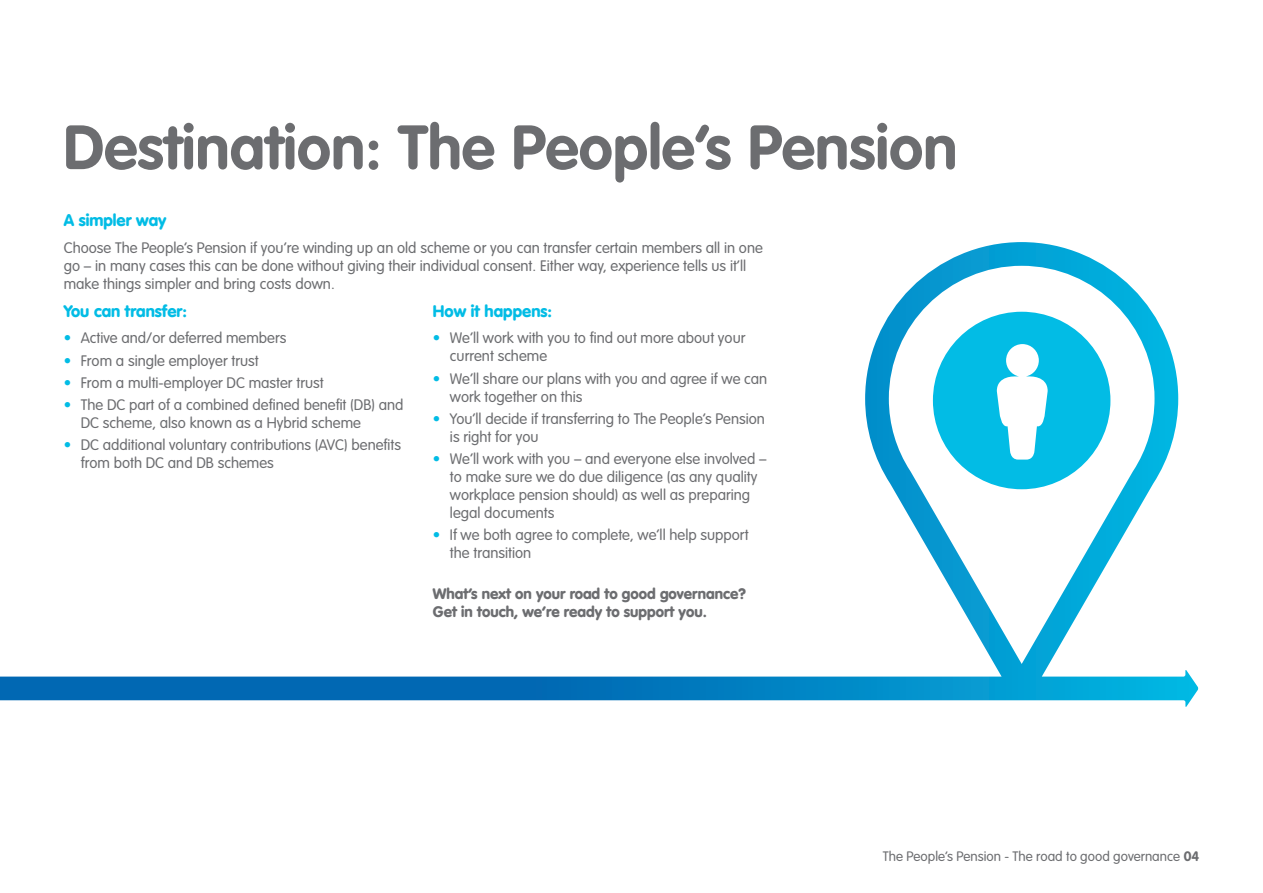
<style>
.page{position:relative;width:1263px;height:893px;background:#fff}
.page>*{position:absolute;margin:0;border:0;box-sizing:border-box;transform-origin:0 0}
._1__Headline{font:700 61.5px "VAG Rounded Std";color:#6c6d70}
._3__Subheading_2_-_1{font:900 16.5px "VAG Rounded Std";color:#02bce5}
._4__Body_Text_9_11{font:300 15px/18px "VAG Rounded Std";color:#6c6d70}
._4__Body_Text_9_11-2{font:900 15px/18px "VAG Rounded Std";color:#6c6d70}
._3__Subheading_2_-_1-2{font:300 13.5px "VAG Rounded Std";color:#6c6d70}
.s1{color:#02bce5}
.s2{font-weight:700}
</style>
<div class="page">
<hr style="left:0;top:255px;width:1263px;height:1px;background:#02bce5">
<hr style="left:1px;top:651px;width:1262px;height:1px;background:#02bce5">
<svg style="left:0;top:242px;width:1198px;height:465px"></svg>
<p class="_1__Headline" style="left:63px;top:111px;width:895px">Destination: The People’s Pension</p>
<p class="_3__Subheading_2_-_1" style="left:64px;top:211px;width:104px">A simpler way</p>
<p class="_4__Body_Text_9_11" style="left:64px;top:239px;width:700px">Choose The People’s Pension if you’re winding up an old scheme or you can transfer certain members all in one go – in many cases this can be done without giving their individual consent. Either way, experience tells us it’ll make things simpler and bring costs down.</p>
<p class="_3__Subheading_2_-_1" style="left:64px;top:301px;width:125px">You can transfer:</p>
<p class="_4__Body_Text_9_11" style="left:64px;top:330px;width:224px"><span class="s1">•</span> Active and/or deferred members</p>
<p class="_4__Body_Text_9_11" style="left:64px;top:352px;width:196px"><span class="s1">•</span> From a single employer trust</p>
<p class="_4__Body_Text_9_11" style="left:64px;top:374px;width:261px"><span class="s1">•</span> From a multi-employer DC master trust</p>
<p class="_4__Body_Text_9_11" style="left:81px;top:396px;width:324px;text-indent:-17px"><span class="s1">•</span> The DC part of a combined defined benefit (DB) and<br>DC scheme, also known as a Hybrid scheme</p>
<p class="_4__Body_Text_9_11" style="left:81px;top:437px;width:322px;text-indent:-17px"><span class="s1">•</span> DC additional voluntary contributions (AVC) benefits from both DC and DB schemes</p>
<p class="_3__Subheading_2_-_1" style="left:433px;top:301px;width:121px">How it happens:</p>
<p class="_4__Body_Text_9_11" style="left:450px;top:330px;width:297px;text-indent:-17px"><span class="s1">•</span> We’ll work with you to find out more about your current scheme</p>
<p class="_4__Body_Text_9_11" style="left:450px;top:370px;width:319px;text-indent:-17px"><span class="s1">•</span> We’ll share our plans with you and agree if we can work together on this</p>
<p class="_4__Body_Text_9_11" style="left:450px;top:410px;width:316px;text-indent:-17px"><span class="s1">•</span> You’ll decide if transferring to The People’s Pension is right for you</p>
<p class="_4__Body_Text_9_11" style="left:450px;top:450px;width:318px;text-indent:-17px"><span class="s1">•</span> We’ll work with you – and everyone else involved – to make sure we do due diligence (as any quality workplace pension should) as well as preparing legal documents</p>
<p class="_4__Body_Text_9_11" style="left:450px;top:527px;width:300px;text-indent:-17px"><span class="s1">•</span> If we both agree to complete, we’ll help support the transition</p>
<p class="_4__Body_Text_9_11-2" style="left:433px;top:585px;width:314px">What’s next on your road to good governance?<br>Get in touch, we’re ready to support you.</p>
<p class="_3__Subheading_2_-_1-2" style="left:883px;top:848px;width:318px">The People’s Pension - The road to good governance <span class="s2">04</span></p>
</div>
